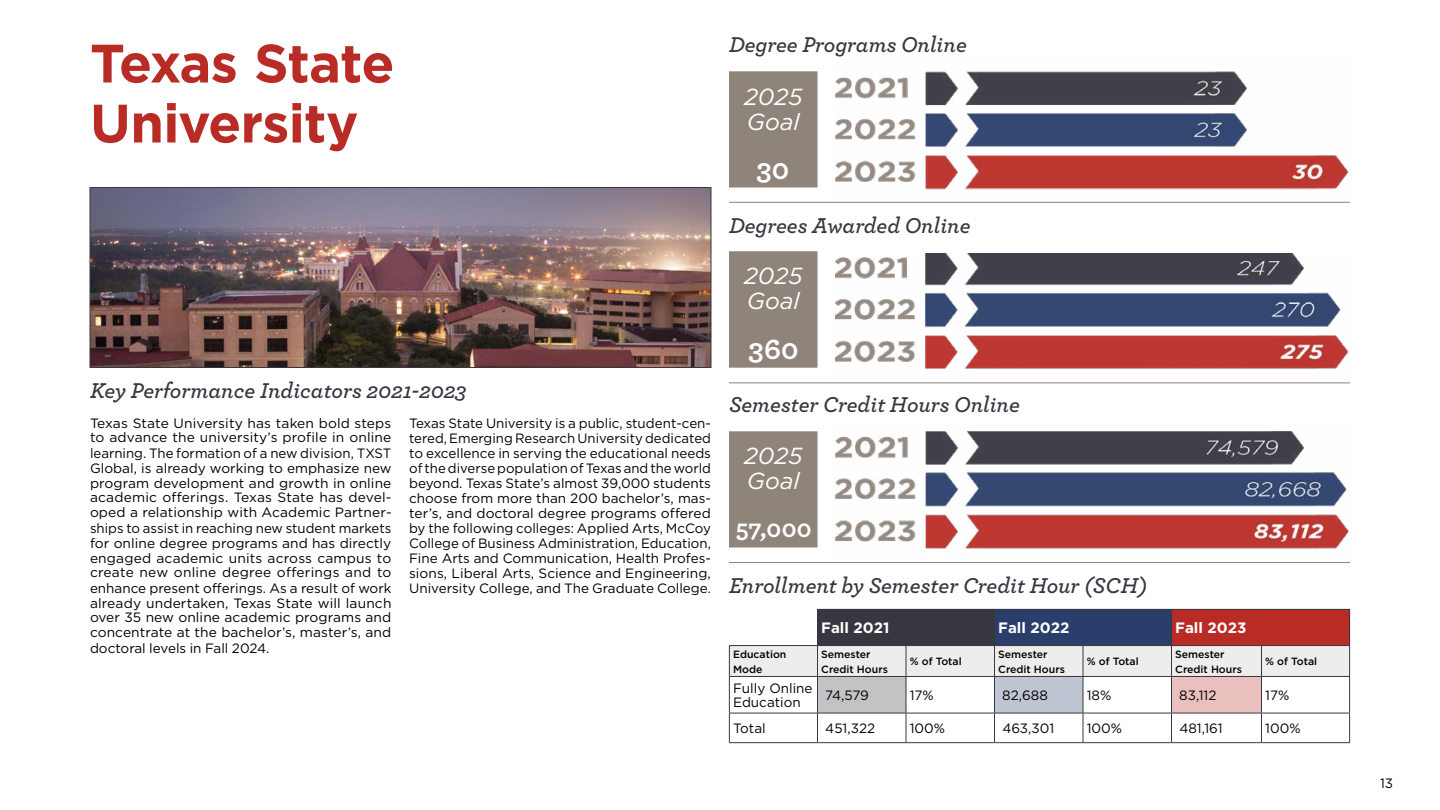
<style>
.page{position:relative;width:1440px;height:810px;background:#fff}
.page>*{position:absolute;margin:0;border:0;box-sizing:border-box;transform-origin:0 0}
.t1{font:700 54px/60px "Gotham";letter-spacing:-.015em;color:#b92c26}
.t2{font:700 30px "Archer Pro";color:#fff}
.t3{font:700 25.5px "Archer Pro";color:#fff}
.t4{font:italic 23.25px/24.8px "Gotham";color:#fff}
.t5{font:italic 600 22.5px "Archer";color:#383640}
.t6{font:700 15px "Gotham";color:#fff}
.t7{font:13.5px/15px "Gotham";color:#000}
.t8{font:500 10.5px/15px "Gotham";color:#000}
.s1{font-family:"Archer";font-weight:600;font-style:italic;font-size:22.5px;color:#383640}
</style>
<div class="page">
<img style="left:92px;top:189px;width:617px;height:177px">
<div style="left:90px;top:187px;width:621px;height:181px;border:1px solid #383640"></div>
<img style="left:836px;top:71px;width:513px;height:119px">
<div style="left:729px;top:71px;width:89px;height:116px;background:#8f847a"></div>
<div style="left:729px;top:251px;width:89px;height:117px;background:#8f847a"></div>
<img style="left:836px;top:253px;width:514px;height:130px">
<img style="left:836px;top:431px;width:513px;height:118px">
<div style="left:729px;top:431px;width:89px;height:117px;background:#8f847a"></div>
<hr style="left:729px;top:383px;width:621px;height:1px;background:#8b847c">
<hr style="left:729px;top:202px;width:621px;height:1px;background:#8b847c">
<hr style="left:729px;top:562px;width:621px;height:1px;background:#8b847c">
<div style="left:818px;top:609px;width:176px;height:37px;background:#383640"></div>
<div style="left:994px;top:609px;width:178px;height:37px;background:#293e6b"></div>
<div style="left:1172px;top:609px;width:178px;height:37px;background:#b92c26"></div>
<div style="left:730px;top:646px;width:619px;height:30px;background:#eeedeb"></div>
<div style="left:818px;top:676px;width:88px;height:37px;background:#c3c3c6"></div>
<div style="left:994px;top:676px;width:89px;height:37px;background:#bfc5d3"></div>
<div style="left:1172px;top:676px;width:90px;height:37px;background:#eac0be"></div>
<hr style="left:994px;top:646px;width:1px;height:30px;background:#383640">
<hr style="left:906px;top:646px;width:1px;height:30px;background:#383640">
<hr style="left:1171px;top:646px;width:1px;height:30px;background:#383640">
<hr style="left:1083px;top:646px;width:1px;height:30px;background:#383640">
<svg style="left:906px;top:714px;width:1px;height:28px"></svg>
<hr style="left:1261px;top:646px;width:1px;height:30px;background:#383640">
<svg style="left:994px;top:714px;width:1px;height:28px"></svg>
<svg style="left:1083px;top:714px;width:1px;height:28px"></svg>
<svg style="left:1171px;top:714px;width:1px;height:28px"></svg>
<svg style="left:1261px;top:714px;width:1px;height:28px"></svg>
<svg style="left:817px;top:714px;width:1px;height:28px"></svg>
<hr style="left:817px;top:646px;width:1px;height:30px;background:#383640">
<hr style="left:729px;top:713px;width:89px;height:1px;background:#383640">
<hr style="left:906px;top:713px;width:88px;height:1px;background:#383640">
<hr style="left:1083px;top:713px;width:89px;height:1px;background:#383640">
<hr style="left:1262px;top:713px;width:88px;height:1px;background:#383640">
<hr style="left:817px;top:609px;width:89px;height:1px;background:#383640">
<hr style="left:817px;top:610px;width:1px;height:35px;background:#383640">
<hr style="left:994px;top:609px;width:89px;height:1px;background:#383640">
<hr style="left:994px;top:610px;width:1px;height:35px;background:#383640">
<hr style="left:1083px;top:609px;width:89px;height:1px;background:#383640">
<hr style="left:729px;top:645px;width:89px;height:1px;background:#383640">
<hr style="left:729px;top:646px;width:1px;height:30px;background:#383640">
<hr style="left:994px;top:645px;width:89px;height:1px;background:#383640">
<hr style="left:1083px;top:645px;width:89px;height:1px;background:#383640">
<hr style="left:1349px;top:646px;width:1px;height:30px;background:#383640">
<hr style="left:1172px;top:609px;width:90px;height:1px;background:#383640">
<hr style="left:1171px;top:610px;width:1px;height:35px;background:#383640">
<hr style="left:1262px;top:609px;width:88px;height:1px;background:#383640">
<hr style="left:1349px;top:610px;width:1px;height:35px;background:#383640">
<hr style="left:1172px;top:645px;width:90px;height:1px;background:#383640">
<hr style="left:1262px;top:645px;width:88px;height:1px;background:#383640">
<hr style="left:729px;top:676px;width:89px;height:1px;background:#383640">
<hr style="left:729px;top:677px;width:1px;height:36px;background:#383640">
<hr style="left:906px;top:676px;width:88px;height:1px;background:#383640">
<hr style="left:1083px;top:676px;width:89px;height:1px;background:#383640">
<hr style="left:1262px;top:676px;width:88px;height:1px;background:#383640">
<hr style="left:1349px;top:677px;width:1px;height:36px;background:#383640">
<svg style="left:729px;top:713px;width:1px;height:29px"></svg>
<svg style="left:1349px;top:713px;width:1px;height:29px"></svg>
<hr style="left:729px;top:742px;width:89px;height:1px;background:#383640">
<hr style="left:818px;top:742px;width:88px;height:1px;background:#383640">
<hr style="left:906px;top:742px;width:88px;height:1px;background:#383640">
<hr style="left:994px;top:742px;width:89px;height:1px;background:#383640">
<hr style="left:1083px;top:742px;width:89px;height:1px;background:#383640">
<hr style="left:1172px;top:742px;width:90px;height:1px;background:#383640">
<hr style="left:1262px;top:742px;width:88px;height:1px;background:#383640">
<hr style="left:818px;top:676px;width:88px;height:1px;background:#383640">
<hr style="left:817px;top:677px;width:1px;height:36px;background:#383640">
<hr style="left:906px;top:677px;width:1px;height:36px;background:#383640">
<hr style="left:818px;top:713px;width:88px;height:1px;background:#383640">
<hr style="left:994px;top:676px;width:89px;height:1px;background:#383640">
<hr style="left:994px;top:677px;width:1px;height:36px;background:#383640">
<hr style="left:1083px;top:677px;width:1px;height:36px;background:#383640">
<hr style="left:994px;top:713px;width:89px;height:1px;background:#383640">
<hr style="left:1172px;top:676px;width:90px;height:1px;background:#383640">
<hr style="left:1171px;top:677px;width:1px;height:36px;background:#383640">
<hr style="left:1261px;top:677px;width:1px;height:36px;background:#383640">
<hr style="left:1172px;top:713px;width:90px;height:1px;background:#383640">
<h1 class="t1" style="left:90px;top:32px;width:306px">Texas State<br>University</h1>
<h3 class="t5" style="left:729px;top:28px;width:239px">Degree Programs Online</h3>
<h3 class="t4" style="left:744px;top:84px;width:60px">2025<br>Goal</h3>
<h2 class="t2" style="left:756px;top:146px;width:34px">30</h2>
<h3 class="t5" style="left:729px;top:208px;width:243px">Degrees Awarded Online</h3>
<h3 class="t4" style="left:744px;top:264px;width:60px">2025<br>Goal</h3>
<h3 class="t5" style="left:90px;top:373px;width:378px">Key Performance Indicators 2021-2023</h3>
<h2 class="t2" style="left:749px;top:326px;width:52px">360</h2>
<h3 class="t5" style="left:729px;top:388px;width:292px">Semester Credit Hours Online</h3>
<p class="t7" style="left:90px;top:415px;width:303px;text-align:justify">Texas State University has taken bold steps to advance the university’s profile in online learning. The formation of a new division, TXST Global, is already working to emphasize new program development and growth in online academic offerings. Texas State has devel&shy;oped a relationship with Academic Partner&shy;ships to assist in reaching new student markets for online degree programs and has directly engaged academic units across campus to create new online degree offerings and to enhance present offerings. As a result of work already undertaken, Texas State will launch over 35 new online academic programs and concentrate at the bachelor’s, master’s, and doctoral levels in Fall 2024.</p>
<p class="t7" style="left:409px;top:415px;width:739px">Texas State University is a public, student-cen-<br>tered, Emerging Research University dedicated<br>to excellence in serving the educational needs<br>of the diverse population of Texas and the world<br>beyond. Texas State’s almost 39,000 students<br>choose from more than 200 bachelor’s, mas-<br>ter’s, and doctoral degree programs offered<br>by the following colleges: Applied Arts, McCoy<br>College of Business Administration, Education,<br>Fine Arts and Communication, Health Profes-<br>sions, Liberal Arts, Science and Engineering,<br>University College, and The Graduate College. <span class="s1">Enrollment by Semester Credit Hour (SCH)</span></p>
<h3 class="t4" style="left:744px;top:444px;width:60px">2025<br>Goal</h3>
<h3 class="t3" style="left:736px;top:509px;width:77px">57,000</h3>
<p class="t6" style="left:821px;top:619px;width:70px">Fall 2021</p>
<p class="t6" style="left:998px;top:619px;width:73px">Fall 2022</p>
<p class="t6" style="left:1175px;top:619px;width:73px">Fall 2023</p>
<p class="t8" style="left:733px;top:646px;width:55px">Education<br>Mode</p>
<p class="t8" style="left:821px;top:646px;width:68px">Semester<br>Credit Hours</p>
<p class="t8" style="left:910px;top:654px;width:54px">% of Total</p>
<p class="t8" style="left:998px;top:646px;width:68px">Semester<br>Credit Hours</p>
<p class="t8" style="left:1087px;top:654px;width:54px">% of Total</p>
<p class="t8" style="left:1175px;top:646px;width:68px">Semester<br>Credit Hours</p>
<p class="t8" style="left:1265px;top:654px;width:54px">% of Total</p>
<p class="t7" style="left:733px;top:682px;width:81px;line-height:13.5px">Fully Online<br>Education</p>
<p class="t7" style="left:825px;top:688px;width:45px">74,579</p>
<p class="t7" style="left:910px;top:688px;width:26px">17%</p>
<p class="t7" style="left:1002px;top:688px;width:47px">82,688</p>
<p class="t7" style="left:1087px;top:688px;width:26px">18%</p>
<p class="t7" style="left:1179px;top:688px;width:39px">83,112</p>
<p class="t7" style="left:1265px;top:688px;width:26px">17%</p>
<p class="t7" style="left:733px;top:721px;width:34px">Total</p>
<p class="t7" style="left:825px;top:721px;width:51px">451,322</p>
<p class="t7" style="left:910px;top:721px;width:37px">100%</p>
<p class="t7" style="left:1002px;top:721px;width:53px">463,301</p>
<p class="t7" style="left:1087px;top:721px;width:37px">100%</p>
<p class="t7" style="left:1179px;top:721px;width:45px">481,161</p>
<p class="t7" style="left:1265px;top:721px;width:37px">100%</p>
<p class="t7" style="left:1380px;top:775px;width:15px">13</p>
</div>
